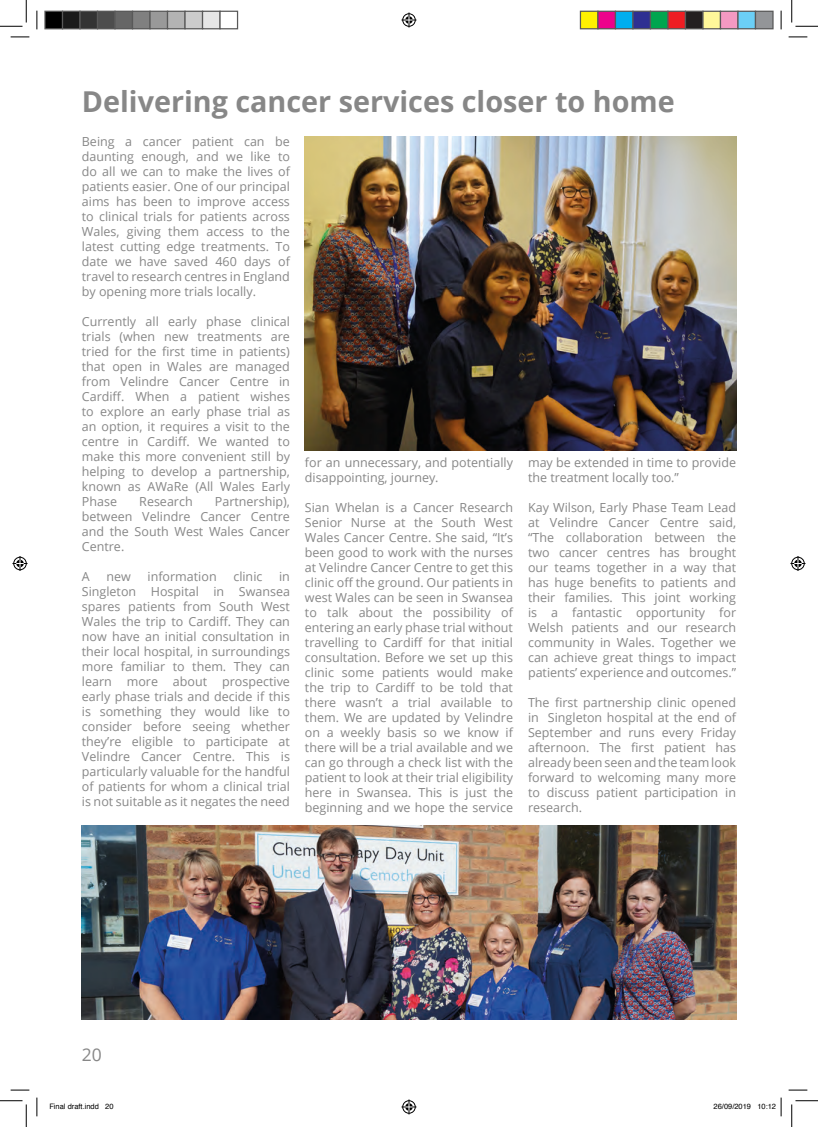
<style>
.page{position:relative;width:818px;height:1127px;background:#fff}
.page>*{position:absolute;margin:0;border:0;box-sizing:border-box;transform-origin:0 0}
.t1{font:700 28.75px "Open Sans";color:#878787}
.t2{font:17.5px "Open Sans";color:#878787}
.Booklet_grey_text{font:12.5px/15px "Open Sans";color:#878787;text-align:justify}
.t3{font:7.5px "Helvetica";color:#000}
</style>
<div class="page">
<img style="left:82px;top:825px;width:654px;height:193px">
<img style="left:305px;top:136px;width:431px;height:314px">
<svg style="left:11px;top:36px;width:18px;height:2px"></svg>
<svg style="left:788px;top:36px;width:19px;height:2px"></svg>
<svg style="left:11px;top:1089px;width:18px;height:1px"></svg>
<svg style="left:788px;top:1089px;width:19px;height:1px"></svg>
<svg style="left:36px;top:11px;width:2px;height:18px"></svg>
<svg style="left:36px;top:1097px;width:2px;height:18px"></svg>
<svg style="left:780px;top:11px;width:2px;height:18px"></svg>
<svg style="left:0;top:0;width:27px;height:27px"></svg>
<svg style="left:0;top:1100px;width:27px;height:26px"></svg>
<svg style="left:791px;top:0;width:27px;height:27px"></svg>
<svg style="left:791px;top:1100px;width:27px;height:26px"></svg>
<svg style="left:401px;top:13px;width:15px;height:15px"></svg>
<svg style="left:401px;top:1099px;width:15px;height:15px"></svg>
<svg style="left:13px;top:556px;width:15px;height:15px"></svg>
<svg style="left:790px;top:556px;width:15px;height:15px"></svg>
<div style="left:45px;top:11px;width:18px;height:18px;background:#000"></div>
<div style="left:44px;top:11px;width:19px;height:18px;border:1px solid #595959"></div>
<div style="left:63px;top:11px;width:17px;height:18px;background:#1a1a1a"></div>
<div style="left:62px;top:11px;width:19px;height:18px;border:1px solid #595959"></div>
<div style="left:80px;top:11px;width:18px;height:18px;background:#333"></div>
<div style="left:79px;top:11px;width:19px;height:18px;border:1px solid #595959"></div>
<div style="left:98px;top:11px;width:17px;height:18px;background:#4d4d4d"></div>
<div style="left:97px;top:11px;width:19px;height:18px;border:1px solid #595959"></div>
<div style="left:115px;top:11px;width:18px;height:18px;background:#666"></div>
<div style="left:114px;top:11px;width:19px;height:18px;border:1px solid #595959"></div>
<div style="left:133px;top:11px;width:17px;height:18px;background:#808080"></div>
<div style="left:132px;top:11px;width:19px;height:18px;border:1px solid #595959"></div>
<div style="left:150px;top:11px;width:18px;height:18px;background:#999"></div>
<div style="left:149px;top:11px;width:19px;height:18px;border:1px solid #595959"></div>
<div style="left:168px;top:11px;width:17px;height:18px;background:#b3b3b3"></div>
<div style="left:167px;top:11px;width:19px;height:18px;border:1px solid #595959"></div>
<div style="left:185px;top:11px;width:18px;height:18px;background:#ccc"></div>
<div style="left:184px;top:11px;width:19px;height:18px;border:1px solid #595959"></div>
<div style="left:203px;top:11px;width:17px;height:18px;background:#e6e6e6"></div>
<div style="left:202px;top:11px;width:19px;height:18px;border:1px solid #595959"></div>
<div style="left:219px;top:11px;width:19px;height:18px;border:1px solid #595959"></div>
<div style="left:580px;top:11px;width:18px;height:18px;background:#fff101"></div>
<div style="left:580px;top:11px;width:18px;height:18px;border:1px solid #595959"></div>
<div style="left:598px;top:11px;width:17px;height:18px;background:#ed028c"></div>
<div style="left:597px;top:11px;width:19px;height:18px;border:1px solid #595959"></div>
<div style="left:615px;top:11px;width:18px;height:18px;background:#00aeef"></div>
<div style="left:615px;top:11px;width:18px;height:18px;border:1px solid #595959"></div>
<div style="left:633px;top:11px;width:17px;height:18px;background:#2e3092"></div>
<div style="left:632px;top:11px;width:19px;height:18px;border:1px solid #595959"></div>
<div style="left:650px;top:11px;width:18px;height:18px;background:#00a54f"></div>
<div style="left:650px;top:11px;width:18px;height:18px;border:1px solid #595959"></div>
<div style="left:668px;top:11px;width:17px;height:18px;background:#ee1d23"></div>
<div style="left:667px;top:11px;width:19px;height:18px;border:1px solid #595959"></div>
<div style="left:685px;top:11px;width:18px;height:18px;background:#231f20"></div>
<div style="left:685px;top:11px;width:18px;height:18px;border:1px solid #595959"></div>
<div style="left:703px;top:11px;width:17px;height:18px;background:#fff79a"></div>
<div style="left:702px;top:11px;width:19px;height:18px;border:1px solid #595959"></div>
<div style="left:720px;top:11px;width:18px;height:18px;background:#f499c2"></div>
<div style="left:720px;top:11px;width:18px;height:18px;border:1px solid #595959"></div>
<div style="left:738px;top:11px;width:17px;height:18px;background:#6bcff6"></div>
<div style="left:737px;top:11px;width:19px;height:18px;border:1px solid #595959"></div>
<div style="left:755px;top:11px;width:18px;height:18px;background:#939598"></div>
<div style="left:755px;top:11px;width:18px;height:18px;border:1px solid #595959"></div>
<svg style="left:780px;top:1097px;width:2px;height:18px"></svg>
<p class="t1" style="left:82px;top:81px;width:594px">Delivering cancer services closer to home</p>
<p class="Booklet_grey_text" style="left:82px;top:133px;width:210px">Being a cancer patient can be daunting enough, and we like to do all we can to make the lives of patients easier. One of our principal aims has been to improve access to clinical trials for patients across Wales, giving them access to the latest cutting edge treatments. To date we have saved 460 days of travel to research centres in England by opening more trials locally.</p>
<p class="Booklet_grey_text" style="left:82px;top:313px;width:210px">Currently all early phase clinical trials (when new treatments are tried for the first time in patients) that open in Wales are managed from Velindre Cancer Centre in Cardiff. When a patient wishes to explore an early phase trial as an option, it requires a visit to the centre in Cardiff. We wanted to make this more convenient still by helping to develop a partnership, known as AWaRe (All Wales Early Phase</p>
<p class="Booklet_grey_text" style="left:305px;top:454px;width:210px">for an unnecessary, and potentially disappointing, journey.</p>
<p class="Booklet_grey_text" style="left:305px;top:499px;width:210px">Sian Whelan is a Cancer Research Senior Nurse at the South West Wales Cancer Centre. She said, “It’s been good to work with the nurses at Velindre Cancer Centre to get this clinic off the ground. Our patients in west Wales can be seen in Swansea to talk about the possibility of entering an early phase trial without travelling to Cardiff for that initial consultation. Before we set up this clinic some patients would make the trip to Cardiff to be told that there wasn’t a trial available to them. We are updated by Velindre on a weekly basis so we know if there will be a trial available and we can go through a check list with the patient to look at their trial eligibility here in Swansea. This is just the beginning and we hope the service</p>
<p class="Booklet_grey_text" style="left:528px;top:454px;width:210px">may be extended in time to provide the treatment locally too.”</p>
<p class="Booklet_grey_text" style="left:528px;top:499px;width:210px">Kay Wilson, Early Phase Team Lead at Velindre Cancer Centre said, “The collaboration between the two cancer centres has brought our teams together in a way that has huge benefits to patients and their families. This joint working is a fantastic opportunity for Welsh patients and our research community in Wales. Together we can achieve great things to impact patients’ experience and outcomes.”</p>
<p class="Booklet_grey_text" style="left:528px;top:694px;width:210px">The first partnership clinic opened in Singleton hospital at the end of September and runs every Friday afternoon. The first patient has already been seen and the team look forward to welcoming many more to discuss patient participation in research.</p>
<p class="Booklet_grey_text" style="left:82px;top:493px;width:210px;text-indent:133px">Partnership), between Velindre Cancer Centre and the South West Wales Cancer Centre.</p>
<p class="Booklet_grey_text" style="left:82px;top:568px;width:9px">A</p>
<p class="Booklet_grey_text" style="left:106px;top:568px;width:26px">new</p>
<p class="Booklet_grey_text" style="left:148px;top:568px;width:71px">information</p>
<p class="Booklet_grey_text" style="left:233px;top:568px;width:31px">clinic</p>
<p class="Booklet_grey_text" style="left:139px;top:493px;width:55px">Research</p>
<p class="Booklet_grey_text" style="left:82px;top:568px;width:210px;text-indent:197px">in Singleton Hospital in Swansea spares patients from South West Wales the trip to Cardiff. They can now have an initial consultation in their local hospital, in surroundings more familiar to them. They can learn more about prospective early phase trials and decide if this is something they would like to consider before seeing whether they’re eligible to participate at Velindre Cancer Centre. This is particularly valuable for the handful of patients for whom a clinical trial is not suitable as it negates the need</p>
<h2 class="t2" style="left:82px;top:1042px;width:22px">20</h2>
<p class="t3" style="left:49px;top:1100px;width:66px">Final draft.indd 20</p>
<p class="t3" style="left:713px;top:1100px;width:64px">26/09/2019 10:12</p>
</div>
